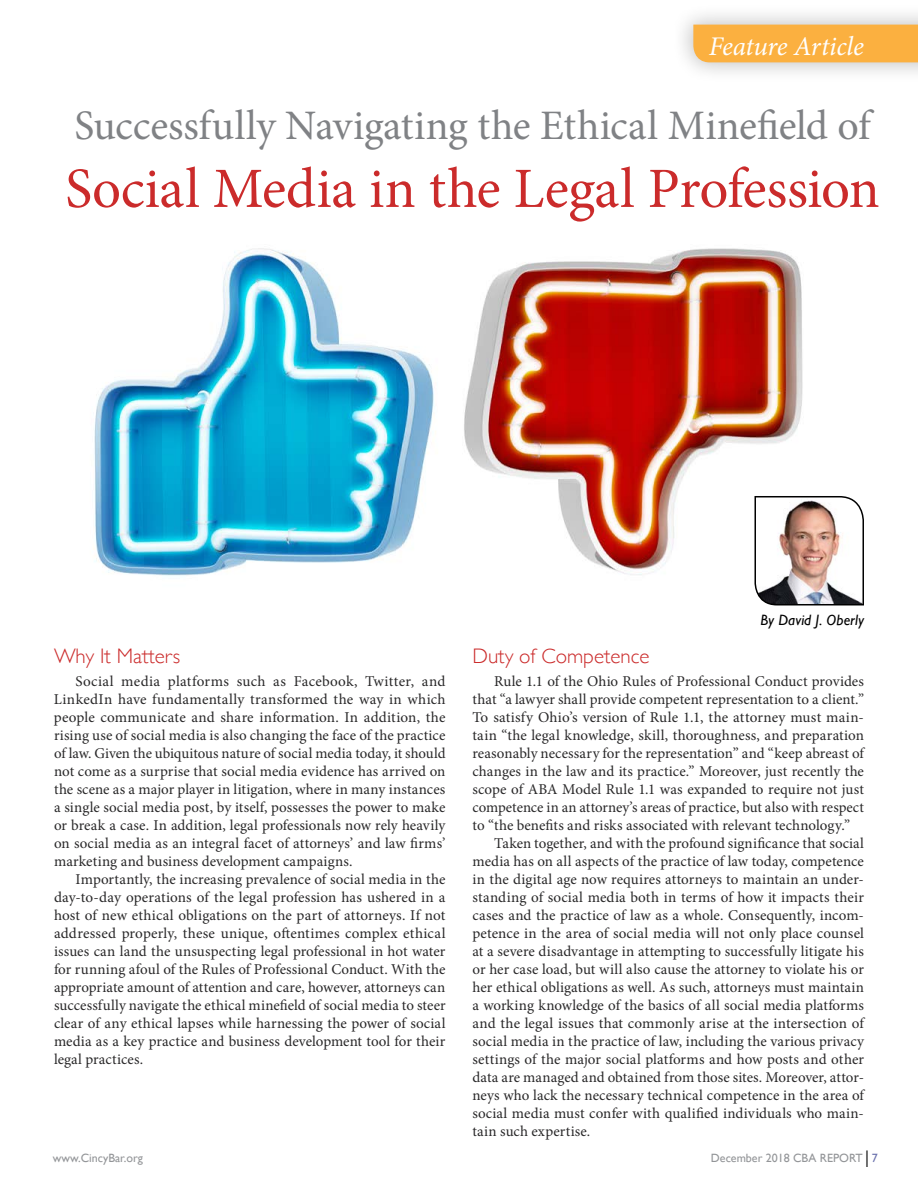
<style>
.page{position:relative;width:918px;height:1188px;background:#fff}
.page>*{position:absolute;margin:0;border:0;box-sizing:border-box;transform-origin:0 0}
.t1{font:57px "Minion Pro";letter-spacing:-.01em;color:#cb2b2b}
.t2{font:42px "Minion Pro";letter-spacing:-.005em;color:#808285}
.t3{font:italic 27px "Minion Pro";letter-spacing:-.01em;color:#fff}
.t4{font:300 21px "Gill Sans";color:#cb2b2b}
.t5{font:15px/18px "Minion Pro";letter-spacing:.005em;color:#292829;text-align:justify}
.t6{font:italic 15px "Gill Sans";letter-spacing:.01em;color:#000}
.t7{font:12px "Gill Sans";color:#939598}
.s1{font-size:24px;color:#000}
.s2{color:#6a71ad}
</style>
<div class="page">
<img style="left:94px;top:248px;width:709px;height:328px">
<svg style="left:754px;top:495px;width:110px;height:111px"></svg>
<div style="left:671px;top:3px;width:247px;height:81px;background:#000;opacity:.25"></div>
<div style="left:693px;top:25px;width:225px;height:37px;background:#fbb040"></div>
<h3 class="t3" style="left:709px;top:28px;width:157px">Feature Article</h3>
<h2 class="t2" style="left:74px;top:97px;width:798px">Successfully Navigating the Ethical Minefield of</h2>
<h1 class="t1" style="left:65px;top:151px;width:816px">Social Media in the Legal Profession</h1>
<h3 class="t4" style="left:54px;top:639px;width:128px">Why It Matters</h3>
<p class="t5" style="left:54px;top:672px;width:393px;text-indent:22px">Social media platforms such as Facebook, Twitter, and LinkedIn have fundamentally transformed the way in which people communicate and share information. In addition, the rising use of social media is also changing the face of the practice of law. Given the ubiquitous nature of social media today, it should not come as a surprise that social media evidence has arrived on the scene as a major player in litigation, where in many instances a single social media post, by itself, possesses the power to make or break a case. In addition, legal professionals now rely heavily on social media as an integral facet of attorneys’ and law firms’ marketing and business development campaigns.</p>
<p class="t5" style="left:54px;top:870px;width:393px;text-indent:22px">Importantly, the increasing prevalence of social media in the day-to-day operations of the legal profession has ushered in a host of new ethical obligations on the part of attorneys. If not addressed properly, these unique, oftentimes complex ethical issues can land the unsuspecting legal professional in hot water for running afoul of the Rules of Professional Conduct. With the appropriate amount of attention and care, however, attorneys can successfully navigate the ethical minefield of social media to steer clear of any ethical lapses while harnessing the power of social media as a key practice and business development tool for their legal practices.</p>
<p class="t6" style="left:761px;top:612px;width:105px">By David J. Oberly</p>
<h3 class="t4" style="left:472px;top:639px;width:179px">Duty of Competence</h3>
<p class="t5" style="left:494px;top:672px;width:371px">Rule 1.1 of the Ohio Rules of Professional Conduct provides</p>
<p class="t5" style="left:472px;top:690px;width:393px">that “a lawyer shall provide competent representation to a client.”</p>
<p class="t5" style="left:472px;top:708px;width:393px">To satisfy Ohio’s version of Rule 1.1, the attorney must main-</p>
<p class="t5" style="left:472px;top:726px;width:393px">tain “the legal knowledge, skill, thoroughness, and preparation</p>
<p class="t5" style="left:472px;top:744px;width:393px">reasonably necessary for the representation” and “keep abreast of</p>
<p class="t5" style="left:472px;top:762px;width:393px">changes in the law and its practice.” Moreover, just recently the</p>
<p class="t5" style="left:472px;top:780px;width:393px">scope of ABA Model Rule 1.1 was expanded to require not just</p>
<p class="t5" style="left:472px;top:798px;width:393px">competence in an attorney’s areas of practice, but also with respect</p>
<p class="t5" style="left:472px;top:816px;width:379px">to “the benefits and risks associated with relevant technology.”</p>
<p class="t5" style="left:494px;top:834px;width:371px">Taken together, and with the profound significance that social</p>
<p class="t5" style="left:472px;top:852px;width:393px">media has on all aspects of the practice of law today, competence</p>
<p class="t5" style="left:472px;top:870px;width:393px">in the digital age now requires attorneys to maintain an under-</p>
<p class="t5" style="left:472px;top:888px;width:393px">standing of social media both in terms of how it impacts their</p>
<p class="t5" style="left:472px;top:906px;width:393px">cases and the practice of law as a whole. Consequently, incom-</p>
<p class="t5" style="left:472px;top:924px;width:393px">petence in the area of social media will not only place counsel</p>
<p class="t5" style="left:472px;top:942px;width:393px">at a severe disadvantage in attempting to successfully litigate his</p>
<p class="t5" style="left:472px;top:960px;width:393px">or her case load, but will also cause the attorney to violate his or</p>
<p class="t5" style="left:472px;top:978px;width:393px">her ethical obligations as well. As such, attorneys must maintain</p>
<p class="t5" style="left:472px;top:996px;width:393px">a working knowledge of the basics of all social media platforms</p>
<p class="t5" style="left:472px;top:1014px;width:393px">and the legal issues that commonly arise at the intersection of</p>
<p class="t5" style="left:472px;top:1032px;width:393px">social media in the practice of law, including the various privacy</p>
<p class="t5" style="left:472px;top:1050px;width:393px">settings of the major social platforms and how posts and other</p>
<p class="t5" style="left:472px;top:1068px;width:393px">data are managed and obtained from those sites. Moreover, attor-</p>
<p class="t5" style="left:472px;top:1086px;width:393px">neys who lack the necessary technical competence in the area of</p>
<p class="t5" style="left:472px;top:1104px;width:393px">social media must confer with qualified individuals who main-</p>
<p class="t5" style="left:472px;top:1122px;width:119px">tain such expertise.</p>
<p class="t7" style="left:53px;top:1151px;width:91px">www.CincyBar.org</p>
<p class="t7" style="left:711px;top:1151px;width:168px">December 2018 CBA REPORT <span class="s1">l</span> <span class="s2">7</span></p>
</div>
